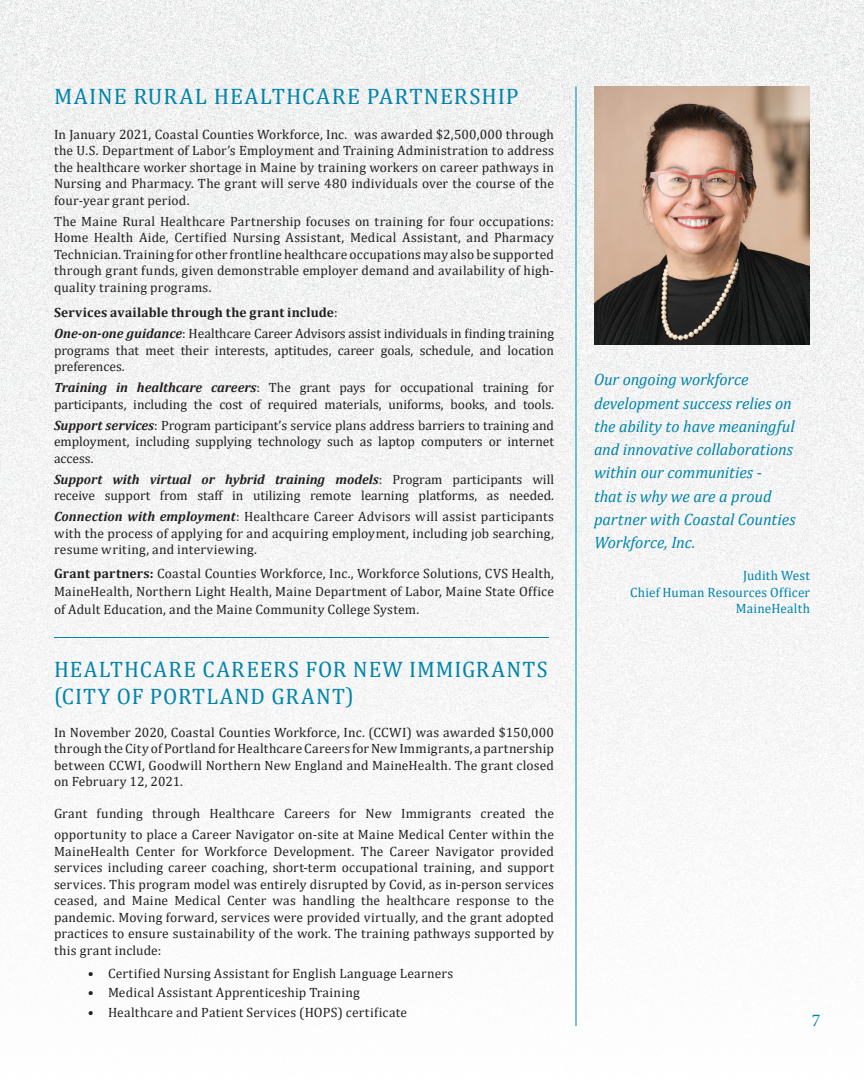
<style>
.page{position:relative;width:864px;height:1080px;background:#fff}
.page>*{position:absolute;margin:0;border:0;box-sizing:border-box;transform-origin:0 0}
.t1{font:22.5px/27px "Cambria";letter-spacing:.05em;color:#0084aa}
.t2{font:18px "Minion Pro";color:#0084aa}
.t3{font:italic 16.5px/23.2px "Cambria";letter-spacing:-.005em;color:#0084aa}
.t4{font:13.5px/16.5px "Cambria";letter-spacing:.005em;color:#231f20;text-align:justify}
.t5{font:13.5px/16.2px "Cambria";letter-spacing:.015em;color:#0084aa;text-align:right}
.t6{font:700 13.5px "Cambria";letter-spacing:.015em;color:#231f20}
.s1{font-weight:400}
.s2{font-weight:700;font-style:italic}
.s3{font-weight:700}
</style>
<div class="page">
<img style="left:0;top:0;width:864px;height:1026px">
<hr style="left:576px;top:86px;width:1px;height:940px;background:#0084aa">
<img style="left:594px;top:86px;width:216px;height:259px">
<hr style="left:54px;top:637px;width:495px;height:1px;background:#0084aa">
<p class="t1" style="left:54px;top:83px;width:466px">MAINE RURAL HEALTHCARE PARTNERSHIP</p>
<p class="t4" style="left:54px;top:126px;width:502px">In January 2021, Coastal Counties Workforce, Inc. was awarded $2,500,000 through the U.S. Department of Labor’s Employment and Training Administration to address the healthcare worker shortage in Maine by training workers on career pathways in Nursing and Pharmacy. The grant will serve 480 individuals over the course of the four-year grant period.</p>
<p class="t4" style="left:54px;top:213px;width:502px">The Maine Rural Healthcare Partnership focuses on training for four occupations:<br>Home Health Aide, Certified Nursing Assistant, Medical Assistant, and Pharmacy Technician. Training for other frontline healthcare occupations may also be supported through grant funds, given demonstrable employer demand and availability of high&shy;quality training programs.</p>
<p class="t6" style="left:54px;top:303px;width:285px">Services available through the grant include<span class="s1">:</span></p>
<p class="t4" style="left:54px;top:325px;width:502px"><span class="s2">One-on-one guidance</span>: Healthcare Career Advisors assist individuals in finding training programs that meet their interests, aptitudes, career goals, schedule, and location preferences.</p>
<p class="t4" style="left:54px;top:379px;width:502px"><span class="s2">Training in healthcare careers</span>: The grant pays for occupational training for participants, including the cost of required materials, uniforms, books, and tools.</p>
<p class="t4" style="left:54px;top:417px;width:502px"><span class="s2">Support services</span>: Program participant’s service plans address barriers to training and employment, including supplying technology such as laptop computers or internet access.</p>
<p class="t4" style="left:54px;top:471px;width:502px"><span class="s2">Support with virtual or hybrid training models</span>: Program participants will receive support from staff in utilizing remote learning platforms, as needed.</p>
<p class="t4" style="left:54px;top:508px;width:502px"><span class="s2">Connection with employment</span>: Healthcare Career Advisors will assist participants with the process of applying for and acquiring employment, including job searching, resume writing, and interviewing.</p>
<p class="t4" style="left:54px;top:565px;width:502px;line-height:18px"><span class="s3">Grant partners:</span> Coastal Counties Workforce, Inc., Workforce Solutions, CVS Health, MaineHealth, Northern Light Health, Maine Department of Labor, Maine State Office of Adult Education, and the Maine Community College System.</p>
<p class="t1" style="left:54px;top:656px;width:495px">HEALTHCARE CAREERS FOR NEW IMMIGRANTS (CITY OF PORTLAND GRANT)</p>
<p class="t4" style="left:54px;top:724px;width:502px">In November 2020, Coastal Counties Workforce, Inc. (CCWI) was awarded $150,000 through the City of Portland for Healthcare Careers for New Immigrants, a partnership between CCWI, Goodwill Northern New England and MaineHealth. The grant closed on February 12, 2021.</p>
<p class="t4" style="left:54px;top:803px;width:502px;line-height:21px">Grant funding through Healthcare Careers for New Immigrants created the opportunity to place a Career Navigator on-site at Maine Medical Center within the</p>
<p class="t4" style="left:54px;top:843px;width:502px">MaineHealth Center for Workforce Development. The Career Navigator provided services including career coaching, short-term occupational training, and support services. This program model was entirely disrupted by Covid, as in-person services ceased, and Maine Medical Center was handling the healthcare response to the pandemic. Moving forward, services were provided virtually, and the grant adopted practices to ensure sustainability of the work. The training pathways supported by this grant include:</p>
<p class="t4" style="left:88px;top:965px;width:367px">• Certified Nursing Assistant for English Language Learners</p>
<p class="t4" style="left:88px;top:984px;width:274px">• Medical Assistant Apprenticeship Training</p>
<p class="t4" style="left:88px;top:1004px;width:321px">• Healthcare and Patient Services (HOPS) certificate</p>
<p class="t3" style="left:594px;top:367px;width:203px">Our ongoing workforce development success relies on the ability to have meaningful and innovative collaborations within our communities -<br>that is why we are a proud partner with Coastal Counties<br>Workforce, Inc.</p>
<p class="t5" style="left:743px;top:568px;width:68px">Judith West</p>
<p class="t5" style="left:630px;top:584px;width:181px">Chief Human Resources Officer<br>MaineHealth</p>
<p class="t2" style="left:812px;top:1008px;width:10px">7</p>
</div>
